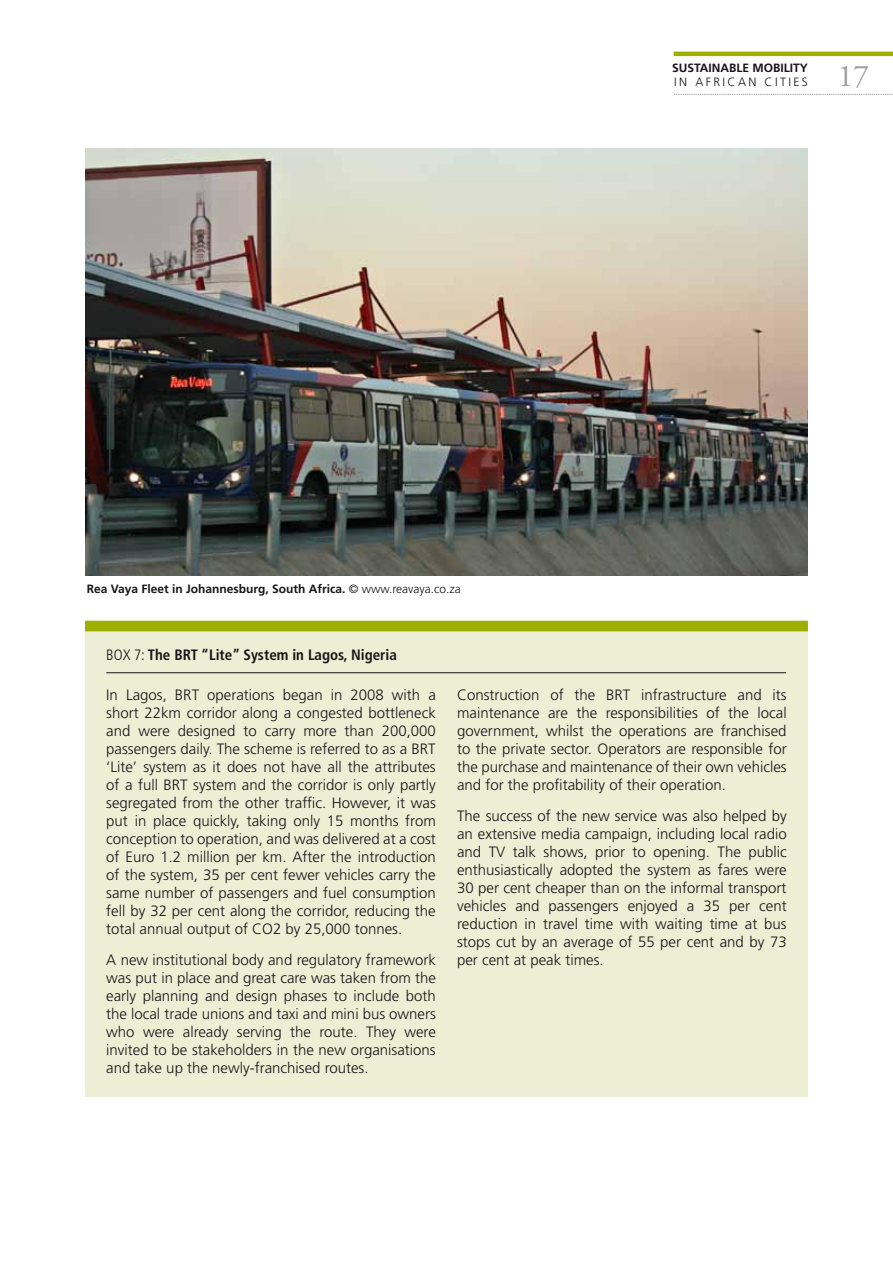
<style>
.page{position:relative;width:893px;height:1263px;background:#fff}
.page>*{position:absolute;margin:0;border:0;box-sizing:border-box;transform-origin:0 0}
.t1{font:31.5px "Adobe Garamond Pro";color:#9c9ea0}
.t2{font:300 15px/18px "Frutiger LT Std";color:#181419;text-align:justify}
.t3{font:700 condensed 15px "Frutiger LT Std";color:#181419}
.t4{font:700 12px "Frutiger LT Std";color:#181419}
.t5{font:300 12px "Frutiger LT Std";letter-spacing:.2em;color:#181419}
.s1{font-weight:300}
</style>
<div class="page">
<svg style="left:674px;top:94px;width:219px;height:1px"></svg>
<hr style="left:674px;top:52px;width:219px;height:4px;background:#9eaf00">
<div style="left:85px;top:621px;width:723px;height:476px;background:#ecefd4"></div>
<div style="left:85px;top:621px;width:723px;height:10px;background:#9eaf00"></div>
<hr style="left:106px;top:672px;width:680px;height:1px;background:#181419">
<img style="left:85px;top:149px;width:723px;height:427px">
<p class="t4" style="left:672px;top:60px;width:137px">Sustainable Mobility</p>
<p class="t5" style="left:674px;top:75px;width:135px">in Africa n C ities</p>
<h1 class="t1" style="left:838px;top:57px;width:33px">17</h1>
<p class="t4" style="left:87px;top:582px;width:376px">Rea Vaya Fleet in Johannesburg, South Africa. <span class="s1">© www.reavaya.co.za</span></p>
<p class="t3" style="left:106px;top:645px;width:292px"><span class="s1">Box 7:</span> The BRT “Lite” System in Lagos, Nigeria</p>
<p class="t2" style="left:106px;top:686px;width:331px;text-align:left">In Lagos, BRT operations began in 2008 with a short 22km corridor along a congested bottleneck and were designed to carry more than 200,000 passengers daily. The scheme is referred to as a BRT ‘Lite’ system as it does not have all the attributes of a full BRT system and the corridor is only partly segregated from the other traffic. However, it was put in place quickly, taking only 15 months from conception to operation, and was delivered at a cost of Euro 1.2 million per km. After the introduction of the system, 35 per cent fewer vehicles carry the same number of passengers and fuel consumption fell by 32 per cent along the corridor, reducing the total annual output of C O2 by 25,000 tonnes.</p>
<p class="t2" style="left:106px;top:951px;width:331px">A new institutional body and regulatory framework was put in place and great care was taken from the early planning and design phases to include both the local trade unions and taxi and mini bus owners who were already serving the route. They were invited to be stakeholders in the new organisations and take up the newly-franchised routes.</p>
<p class="t2" style="left:457px;top:686px;width:331px;text-indent:184px">infrastructure and its maintenance are the responsibilities of the local government, whilst the operations are franchised to the private sector. Operators are responsible for the purchase and maintenance of their own vehicles and for the profitability of their operation.</p>
<p class="t2" style="left:457px;top:807px;width:331px">The success of the new service was also helped by an extensive media campaign, including local radio and TV talk shows, prior to opening. The public enthusiastically adopted the system as fares were 30 per cent cheaper than on the informal transport vehicles and passengers enjoyed a 35 per cent reduction in travel time with waiting time at bus stops cut by an average of 55 per cent and by 73 per cent at peak times.</p>
<p class="t2" style="left:457px;top:686px;width:166px">Construction of the BRT</p>
</div>
